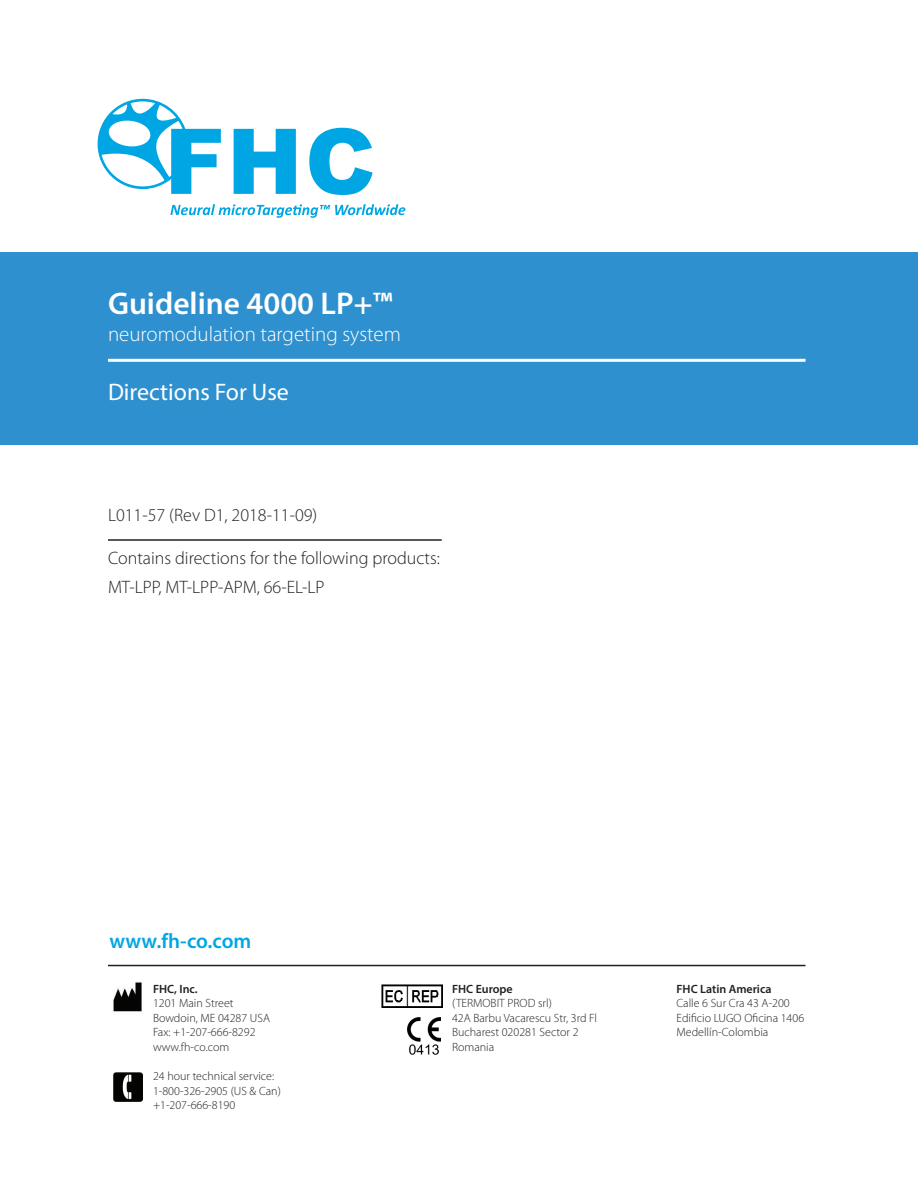
<style>
.page{position:relative;width:918px;height:1188px;background:#fff}
.page>*{position:absolute;margin:0;border:0;box-sizing:border-box;transform-origin:0 0}
.t1{font:600 31.5px "Myriad Pro";color:#fff}
.t2{font:24px "Myriad Pro";color:#fff}
.t3{font:300 21px "Myriad Pro";color:#fff}
.t4{font:600 21px "Myriad Pro";color:#00a6e4}
.t5{font:300 18px "Myriad Pro";color:#231f20}
.t6{font:300 12px "Myriad Pro";color:#231f20}
.t7{font:600 12px "Myriad Pro";color:#231f20}
</style>
<div class="page">
<div style="left:0;top:252px;width:918px;height:193px;background:#2e90ce"></div>
<hr style="left:108px;top:359px;width:698px;height:3px;background:#fff">
<hr style="left:108px;top:539px;width:334px;height:2px;background:#231f20">
<hr style="left:108px;top:965px;width:698px;height:1px;background:#231f20">
<img style="left:113px;top:982px;width:30px;height:30px">
<img style="left:382px;top:984px;width:60px;height:23px">
<img style="left:113px;top:1072px;width:29px;height:29px">
<svg style="left:170px;top:204px;width:235px;height:14px"></svg>
<svg style="left:98px;top:99px;width:123px;height:95px"></svg>
<svg style="left:234px;top:129px;width:62px;height:65px"></svg>
<svg style="left:309px;top:128px;width:64px;height:67px"></svg>
<img style="left:408px;top:1018px;width:33px;height:37px">
<p class="t1" style="left:108px;top:283px;width:286px">Guideline 4000 LP+™</p>
<p class="t3" style="left:108px;top:323px;width:295px">neuromodulation targeting system</p>
<p class="t2" style="left:108px;top:377px;width:182px">Directions For Use</p>
<p class="t5" style="left:108px;top:505px;width:211px">L011-57 (Rev D1, 2018-11-09)</p>
<p class="t5" style="left:108px;top:548px;width:334px">Contains directions for the following products:</p>
<p class="t5" style="left:108px;top:577px;width:218px">MT-LPP, MT-LPP-APM, 66-EL-LP</p>
<p class="t4" style="left:110px;top:927px;width:143px">www.fh-co.com</p>
<p class="t7" style="left:153px;top:981px;width:46px">FHC, Inc.</p>
<p class="t6" style="left:153px;top:997px;width:82px">1201 Main Street</p>
<p class="t6" style="left:153px;top:1011px;width:119px">Bowdoin, ME 04287 USA</p>
<p class="t6" style="left:153px;top:1026px;width:104px">Fax: +1-207-666-8292</p>
<p class="t6" style="left:153px;top:1040px;width:78px">www.fh-co.com</p>
<p class="t6" style="left:153px;top:1070px;width:123px">24 hour technical service:</p>
<p class="t6" style="left:153px;top:1084px;width:129px">1-800-326-2905 (US &amp; Can)</p>
<p class="t6" style="left:153px;top:1099px;width:84px">+1-207-666-8190</p>
<p class="t7" style="left:452px;top:981px;width:62px">FHC Europe</p>
<p class="t6" style="left:452px;top:997px;width:101px">(TERMOBIT PROD srl)</p>
<p class="t6" style="left:452px;top:1011px;width:147px">42A Barbu Vacarescu Str, 3rd Fl</p>
<p class="t6" style="left:452px;top:1026px;width:128px">Bucharest 020281 Sector 2</p>
<p class="t6" style="left:452px;top:1040px;width:44px">Romania</p>
<p class="t7" style="left:676px;top:981px;width:97px">FHC Latin America</p>
<p class="t6" style="left:676px;top:997px;width:115px">Calle 6 Sur Cra 43 A-200</p>
<p class="t6" style="left:676px;top:1011px;width:129px">Edificio LUGO Oficina 1406</p>
<p class="t6" style="left:676px;top:1026px;width:93px">Medellín-Colombia</p>
</div>
